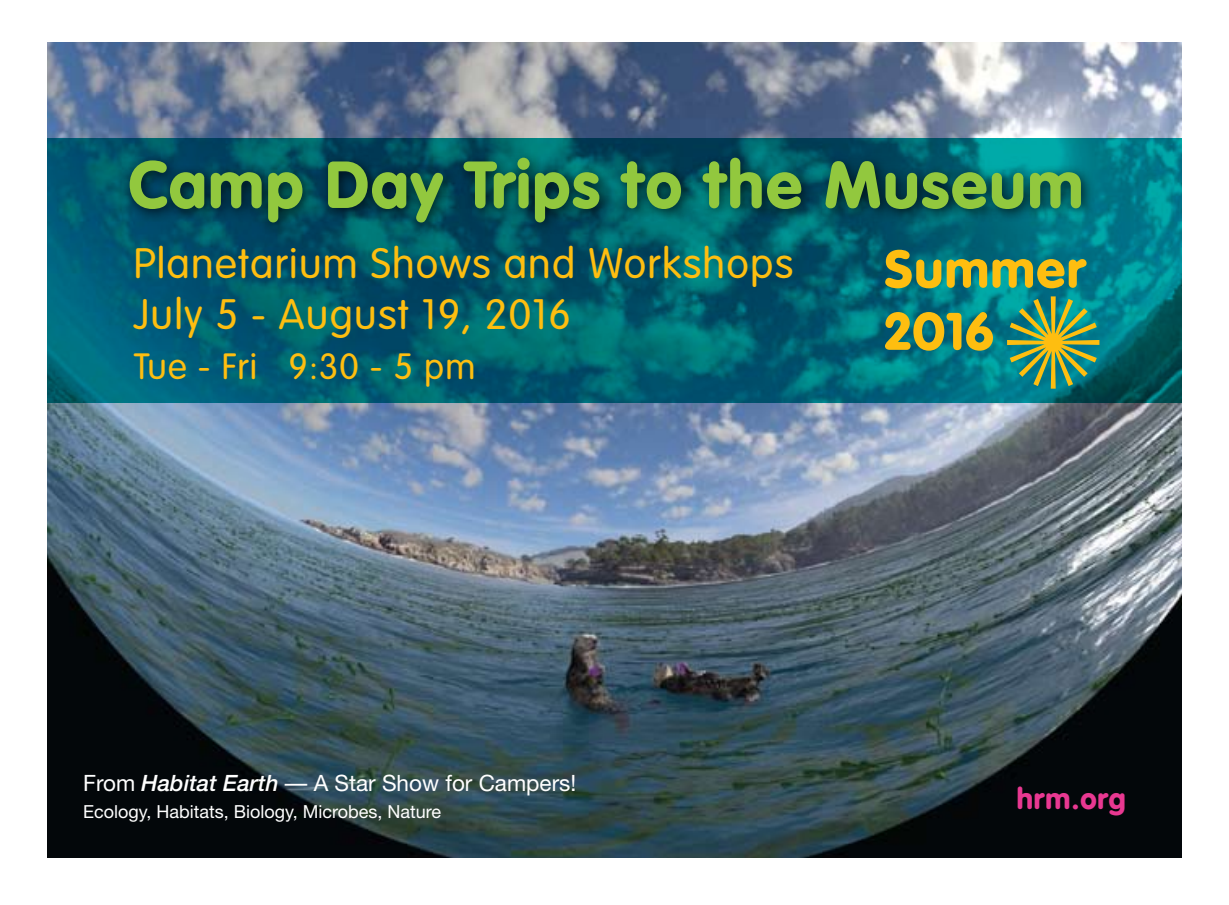
<style>
.page{position:relative;width:1229px;height:905px;background:#fff}
.page>*{position:absolute;margin:0;border:0;box-sizing:border-box;transform-origin:0 0}
.t1{font:900 65.25px "VAG Rounded";letter-spacing:.03em;color:#92c83e}
.t2{font:900 51.98px/62.3px "VAG Rounded";letter-spacing:.03em;color:#febe10}
.t3{font:300 41.85px/50.2px "VAG Rounded";letter-spacing:.03em;color:#febe10}
.t4{font:300 36px "VAG Rounded";letter-spacing:.03em;color:#febe10}
.t5{font:900 29.25px "VAG Rounded";letter-spacing:.03em;color:#e83891}
.t6{font:22.5px "Helvetica Neue";color:#fff}
.t7{font:18px "Helvetica Neue";color:#fff}
.s1{font-weight:500;font-style:italic}
</style>
<div class="page">
<img style="left:47px;top:43px;width:1134px;height:814px">
<svg style="left:47px;top:138px;width:1134px;height:265px;background:#006273"></svg>
<div style="left:121px;top:148px;width:1060px;height:114px;background:#000;opacity:.75"></div>
<svg style="left:1007px;top:295px;width:92px;height:93px;background:#00818f"></svg>
<h1 class="t1" style="left:128px;top:145px;width:956px">Camp Day Trips to the Museum</h1>
<p class="t3" style="left:134px;top:238px;width:661px">Planetarium Shows and Workshops<br>July 5 - August 19, 2016</p>
<p class="t4" style="left:134px;top:346px;width:343px">Tue - Fri 9:30 - 5 pm</p>
<p class="t2" style="left:885px;top:237px;width:202px">Summer<br>2016</p>
<p class="t6" style="left:83px;top:769px;width:494px">From <span class="s1">Habitat Earth</span> — A Star Show for Campers!</p>
<p class="t7" style="left:83px;top:800px;width:360px">Ecology, Habitats, Biology, Microbes, Nature</p>
<p class="t5" style="left:1016px;top:780px;width:110px">hrm.org</p>
</div>
